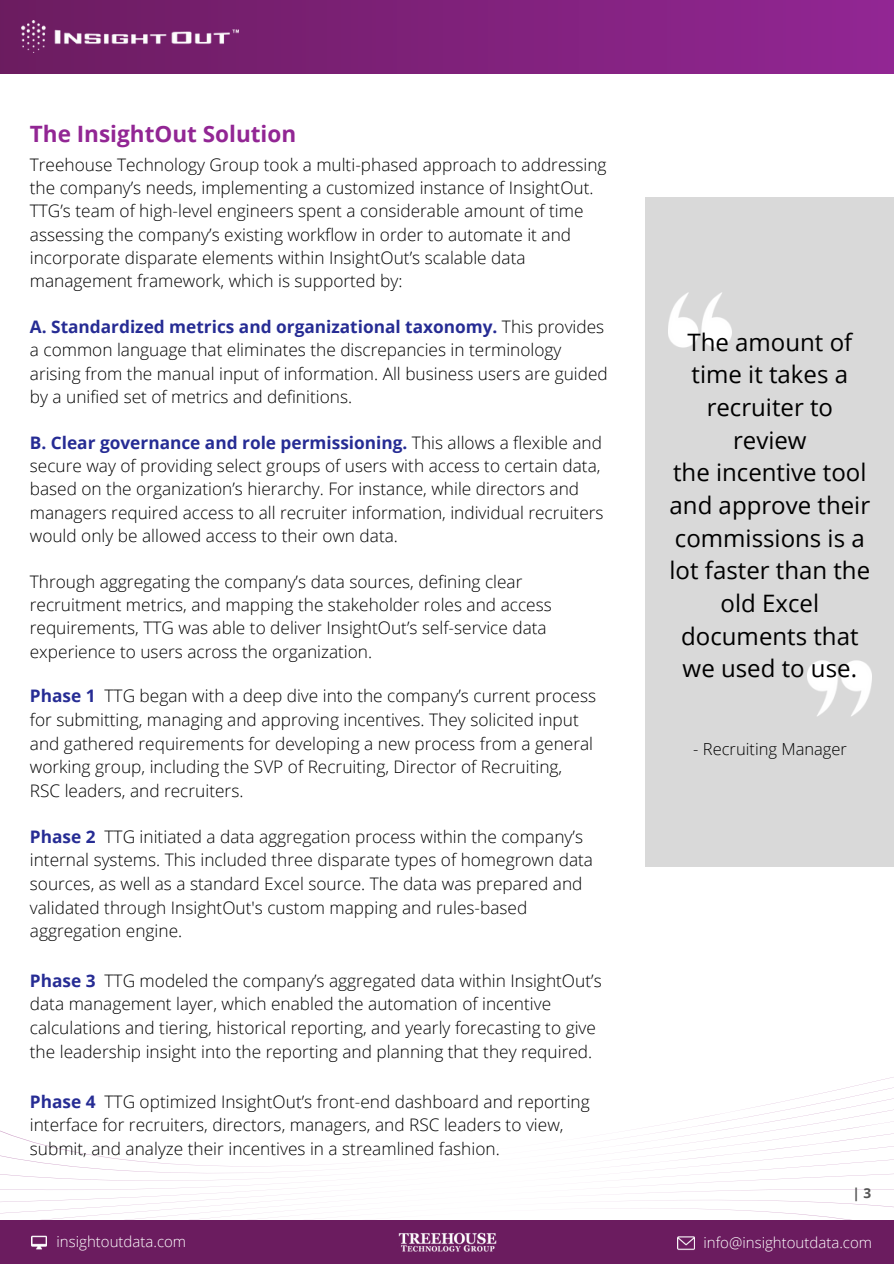
<style>
.page{position:relative;width:894px;height:1264px;background:#fff}
.page>*{position:absolute;margin:0;border:0;box-sizing:border-box;transform-origin:0 0}
.t1{font:24px/32.7px "Open Sans";color:#000;text-align:center}
.t2{font:700 22.5px "Open Sans";color:#922694}
.t3{font:300 17.25px/23.1px "Open Sans";color:#000}
.t4{font:300 16.5px "Open Sans";color:#000}
.t5{font:300 15px "Open Sans";color:#fff}
.t6{font:700 13.65px "Open Sans";color:#545454}
.s1{font-weight:700;color:#262c94}
</style>
<div class="page">
<svg style="left:0;top:1077px;width:893px;height:143px"></svg>
<div style="left:0;top:1220px;width:893px;height:43px;background:#6b1c5f"></div>
<div style="left:0;top:0;width:893px;height:73px;background:linear-gradient(to right,#6b1c60,#922694)"></div>
<img style="left:22px;top:21px;width:216px;height:31px">
<img style="left:398px;top:1232px;width:99px;height:20px">
<div style="left:645px;top:197px;width:248px;height:669px;background:#d9d9d9"></div>
<img style="left:668px;top:292px;width:63px;height:56px">
<img style="left:807px;top:660px;width:64px;height:57px">
<img style="left:32px;top:1235px;width:15px;height:14px">
<img style="left:677px;top:1236px;width:17px;height:14px">
<h2 class="t2" style="left:30px;top:118px;width:268px">The InsightOut Solution</h2>
<p class="t3" style="left:30px;top:153px;width:578px">Treehouse Technology Group took a multi-phased approach to addressing the company’s needs, implementing a customized instance of InsightOut.<br>TTG’s team of high-level engineers spent a considerable amount of time assessing the company’s existing workflow in order to automate it and incorporate disparate elements within InsightOut’s scalable data management framework, which is supported by:</p>
<p class="t3" style="left:30px;top:315px;width:579px"><span class="s1">A. Standardized metrics and organizational taxonomy.</span> This provides a common language that eliminates the discrepancies in terminology arising from the manual input of information. All business users are guided by a unified set of metrics and definitions.</p>
<p class="t3" style="left:30px;top:431px;width:575px"><span class="s1">B. Clear governance and role permissioning.</span> This allows a flexible and secure way of providing select groups of users with access to certain data, based on the organization’s hierarchy. For instance, while directors and managers required access to all recruiter information, individual recruiters would only be allowed access to their own data.</p>
<p class="t3" style="left:30px;top:570px;width:523px">Through aggregating the company’s data sources, defining clear recruitment metrics, and mapping the stakeholder roles and access requirements, TTG was able to deliver InsightOut’s self-service data experience to users across the organization.</p>
<p class="t3" style="left:30px;top:683px;width:567px;line-height:23.7px"><span class="s1">Phase 1</span> TTG began with a deep dive into the company’s current process for submitting, managing and approving incentives. They solicited input and gathered requirements for developing a new process from a general working group, including the SVP of Recruiting, Director of Recruiting, RSC leaders, and recruiters.</p>
<p class="t3" style="left:30px;top:824px;width:564px;line-height:23.7px"><span class="s1">Phase 2</span> TTG initiated a data aggregation process within the company’s internal systems. This included three disparate types of homegrown data sources, as well as a standard Excel source. The data was prepared and validated through InsightOut's custom mapping and rules-based aggregation engine.</p>
<p class="t3" style="left:30px;top:968px;width:573px;line-height:23.7px"><span class="s1">Phase 3</span> TTG modeled the company’s aggregated data within InsightOut’s data management layer, which enabled the automation of incentive calculations and tiering, historical reporting, and yearly forecasting to give the leadership insight into the reporting and planning that they required.</p>
<p class="t3" style="left:30px;top:1088px;width:561px;line-height:23.7px"><span class="s1">Phase 4</span> TTG optimized InsightOut’s front-end dashboard and reporting interface for recruiters, directors, managers, and RSC leaders to view, submit, and analyze their incentives in a streamlined fashion.</p>
<h1 class="t1" style="left:669px;top:325px;width:202px">The amount of time it takes a recruiter to review<br>the incentive tool and approve their commissions is a lot faster than the old Excel documents that we used to use.</h1>
<p class="t4" style="left:693px;top:737px;width:155px">- Recruiting Manager</p>
<p class="t6" style="left:852px;top:1183px;width:20px">| 3</p>
<p class="t5" style="left:56px;top:1230px;width:131px">insightoutdata.com</p>
<p class="t5" style="left:703px;top:1231px;width:170px">info@insightoutdata.com</p>
</div>
